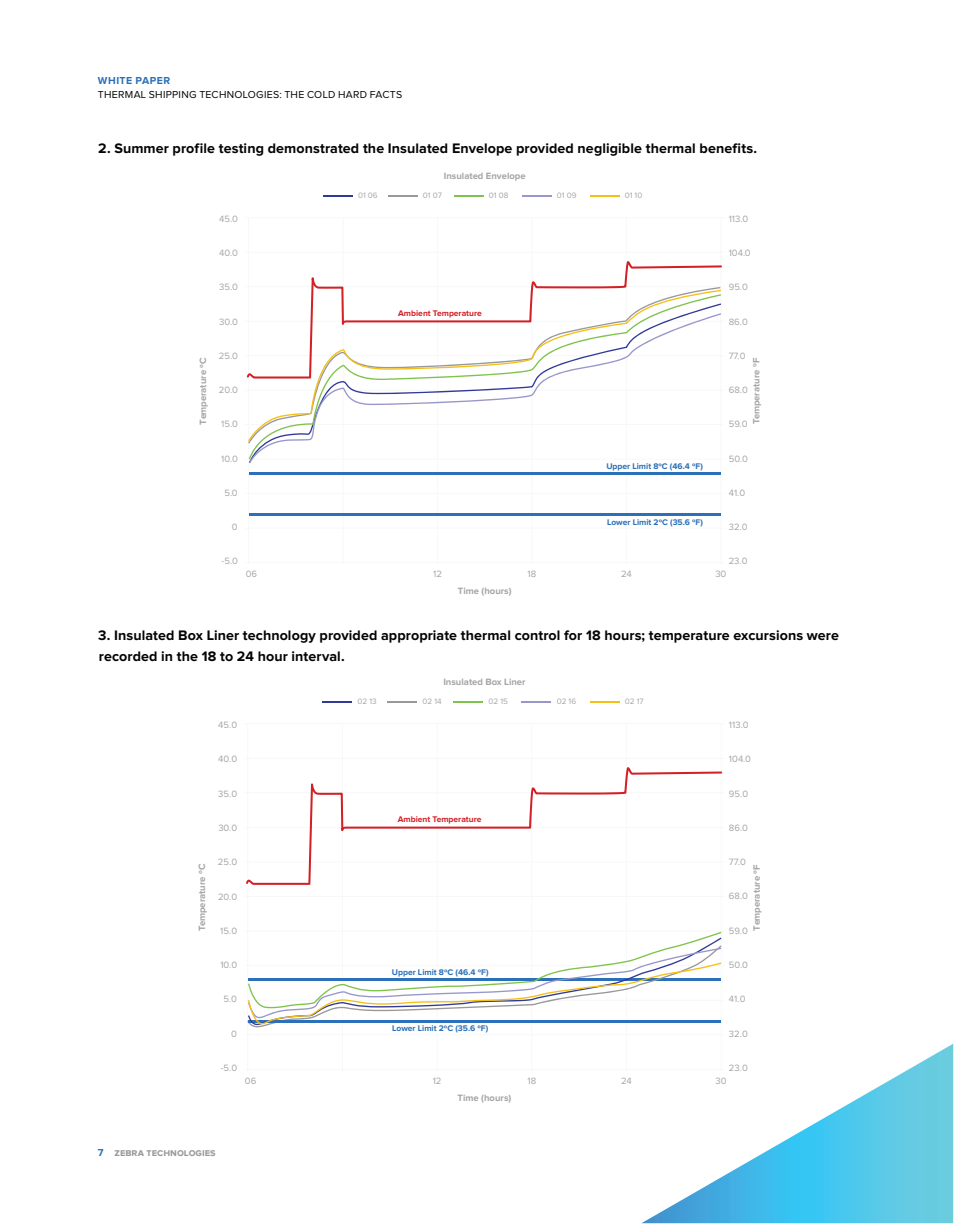
<style>
.page{position:relative;width:961px;height:1231px;background:#fff}
.page>*{position:absolute;margin:0;border:0;box-sizing:border-box;transform-origin:0 0}
.Body{font:700 14.25px/20.2px "Proxima Nova";letter-spacing:.005em;color:#040503}
.t1{font:10.5px "Proxima Nova";letter-spacing:.025em;color:#040503}
.t2{font:700 10.5px "Proxima Nova";color:#999998}
.Collateral_Type{font:700 10.5px "Proxima Nova";letter-spacing:.04em;color:#2b70b8}
.t3{font:9.45px "Proxima Nova";color:#a6a5a5}
.t4{font:700 9.45px "Proxima Nova";color:#a6a5a5}
.t5{font:700 8.55px "Proxima Nova";color:#2b70b8}
.t6{font:700 8.55px "Proxima Nova";color:#d32027}
.t7{font:8.1px "Proxima Nova";color:#a6a5a5}
.s1{color:#2b70b8}
</style>
<div class="page">
<svg style="left:642px;top:1044px;width:311px;height:179px"></svg>
<svg style="left:246px;top:376px;width:475px;height:140px"></svg>
<hr style="left:249px;top:472px;width:472px;height:2px;background:#2b70b8">
<hr style="left:249px;top:513px;width:472px;height:2px;background:#2b70b8">
<svg style="left:323px;top:195px;width:29px;height:1px"></svg>
<svg style="left:388px;top:195px;width:29px;height:1px"></svg>
<svg style="left:454px;top:195px;width:29px;height:1px"></svg>
<svg style="left:522px;top:195px;width:29px;height:1px"></svg>
<svg style="left:590px;top:195px;width:29px;height:1px"></svg>
<svg style="left:247px;top:261px;width:475px;height:117px"></svg>
<svg style="left:249px;top:441px;width:472px;height:22px"></svg>
<svg style="left:248px;top:290px;width:473px;height:151px"></svg>
<hr style="left:322px;top:701px;width:30px;height:1px;background:#323a97">
<hr style="left:387px;top:701px;width:30px;height:1px;background:#999">
<hr style="left:453px;top:701px;width:30px;height:1px;background:#7fc34c">
<hr style="left:521px;top:701px;width:30px;height:1px;background:#9897ca">
<hr style="left:589px;top:701px;width:30px;height:1px;background:#f4c016">
<svg style="left:246px;top:767px;width:479px;height:304px"></svg>
<p class="Collateral_Type" style="left:98px;top:74px;width:74px">WHITE PAPER</p>
<p class="t1" style="left:98px;top:90px;width:306px">THERMAL SHIPPING TECHNOLOGIES: THE COLD HARD FACTS</p>
<p class="Body" style="left:98px;top:138px;width:660px">2. Summer profile testing demonstrated the Insulated Envelope provided negligible thermal benefits.</p>
<p class="t4" style="left:444px;top:171px;width:83px">Insulated Envelope</p>
<p class="t7" style="left:358px;top:191px;width:21px">01 06</p>
<p class="t7" style="left:423px;top:191px;width:20px">01 07</p>
<p class="t7" style="left:489px;top:191px;width:21px">01 08</p>
<p class="t7" style="left:557px;top:191px;width:21px">01 09</p>
<p class="t7" style="left:625px;top:191px;width:19px">01 10</p>
<p class="t3" style="left:728px;top:214px;width:21px">113.0</p>
<p class="t3" style="left:728px;top:249px;width:23px">104.0</p>
<p class="t3" style="left:728px;top:283px;width:21px">95.0</p>
<p class="t3" style="left:728px;top:317px;width:21px">86.0</p>
<p class="t3" style="left:728px;top:351px;width:18px">77.0</p>
<p class="t3" style="left:728px;top:385px;width:21px">68.0</p>
<p class="t3" style="left:728px;top:420px;width:20px">59.0</p>
<p class="t3" style="left:728px;top:454px;width:21px">50.0</p>
<p class="t3" style="left:728px;top:488px;width:18px">41.0</p>
<p class="t3" style="left:728px;top:522px;width:20px">32.0</p>
<p class="t3" style="left:728px;top:557px;width:20px">23.0</p>
<p class="t3" style="left:219px;top:214px;width:20px">45.0</p>
<p class="t3" style="left:219px;top:249px;width:20px">40.0</p>
<p class="t3" style="left:219px;top:283px;width:20px">35.0</p>
<p class="t3" style="left:219px;top:317px;width:20px">30.0</p>
<p class="t3" style="left:219px;top:351px;width:21px">25.0</p>
<p class="t3" style="left:219px;top:386px;width:21px">20.0</p>
<p class="t3" style="left:221px;top:420px;width:18px">15.0</p>
<p class="t3" style="left:221px;top:454px;width:18px">10.0</p>
<p class="t3" style="left:224px;top:488px;width:15px">5.0</p>
<p class="t3" style="left:232px;top:522px;width:7px">0</p>
<p class="t3" style="left:221px;top:557px;width:18px">-5.0</p>
<p class="t6" style="left:398px;top:308px;width:85px">Ambient Temperature</p>
<p class="t4" style="left:198px;top:425px;width:69px;rotate:-90deg">Temperature ºC</p>
<p class="t4" style="left:751px;top:424px;width:68px;rotate:-90deg">Temperature ºF</p>
<p class="t5" style="left:606px;top:461px;width:98px">Upper Limit 8ºC (46.4 ºF)</p>
<p class="t5" style="left:607px;top:517px;width:97px">Lower Limit 2ºC (35.6 ºF)</p>
<p class="t3" style="left:246px;top:570px;width:13px">06</p>
<p class="t3" style="left:433px;top:570px;width:10px">12</p>
<p class="t3" style="left:527px;top:570px;width:10px">18</p>
<p class="t3" style="left:621px;top:570px;width:12px">24</p>
<p class="t3" style="left:715px;top:570px;width:13px">30</p>
<p class="t4" style="left:458px;top:585px;width:55px">Time (hours)</p>
<p class="Body" style="left:98px;top:626px;width:742px">3. Insulated Box Liner technology provided appropriate thermal control for 18 hours; temperature excursions were recorded in the 18 to 24 hour interval.</p>
<p class="t4" style="left:443px;top:676px;width:84px">Insulated Box Liner</p>
<p class="t7" style="left:357px;top:697px;width:21px">02 13</p>
<p class="t7" style="left:422px;top:697px;width:21px">02 14</p>
<p class="t7" style="left:488px;top:697px;width:21px">02 15</p>
<p class="t7" style="left:556px;top:697px;width:21px">02 16</p>
<p class="t7" style="left:625px;top:697px;width:20px">02 17</p>
<p class="t3" style="left:729px;top:720px;width:21px">113.0</p>
<p class="t3" style="left:729px;top:754px;width:24px">104.0</p>
<p class="t3" style="left:729px;top:789px;width:21px">95.0</p>
<p class="t3" style="left:729px;top:823px;width:21px">86.0</p>
<p class="t3" style="left:729px;top:857px;width:18px">77.0</p>
<p class="t3" style="left:729px;top:892px;width:21px">68.0</p>
<p class="t3" style="left:729px;top:926px;width:20px">59.0</p>
<p class="t3" style="left:729px;top:960px;width:21px">50.0</p>
<p class="t3" style="left:729px;top:995px;width:18px">41.0</p>
<p class="t3" style="left:729px;top:1029px;width:20px">32.0</p>
<p class="t3" style="left:729px;top:1063px;width:20px">23.0</p>
<p class="t3" style="left:218px;top:720px;width:20px">45.0</p>
<p class="t3" style="left:218px;top:754px;width:20px">40.0</p>
<p class="t3" style="left:218px;top:789px;width:20px">35.0</p>
<p class="t3" style="left:218px;top:823px;width:20px">30.0</p>
<p class="t3" style="left:218px;top:857px;width:21px">25.0</p>
<p class="t3" style="left:218px;top:892px;width:21px">20.0</p>
<p class="t3" style="left:220px;top:926px;width:18px">15.0</p>
<p class="t3" style="left:220px;top:960px;width:18px">10.0</p>
<p class="t3" style="left:223px;top:995px;width:15px">5.0</p>
<p class="t3" style="left:231px;top:1029px;width:7px">0</p>
<p class="t3" style="left:221px;top:1063px;width:18px">-5.0</p>
<p class="t6" style="left:397px;top:814px;width:85px">Ambient Temperature</p>
<p class="t4" style="left:197px;top:931px;width:69px;rotate:-90deg">Temperature ºC</p>
<p class="t4" style="left:751px;top:930px;width:68px;rotate:-90deg">Temperature ºF</p>
<p class="t5" style="left:392px;top:967px;width:98px">Upper Limit 8ºC (46.4 ºF)</p>
<p class="t5" style="left:392px;top:1023px;width:98px">Lower Limit 2ºC (35.6 ºF)</p>
<p class="t3" style="left:245px;top:1076px;width:13px">06</p>
<p class="t3" style="left:433px;top:1076px;width:10px">12</p>
<p class="t3" style="left:527px;top:1076px;width:10px">18</p>
<p class="t3" style="left:621px;top:1076px;width:12px">24</p>
<p class="t3" style="left:715px;top:1076px;width:13px">30</p>
<p class="t2" style="left:98px;top:1146px;width:119px"><span class="s1">7</span> zebra technologies</p>
<p class="t4" style="left:457px;top:1092px;width:55px">Time (hours)</p>
</div>
